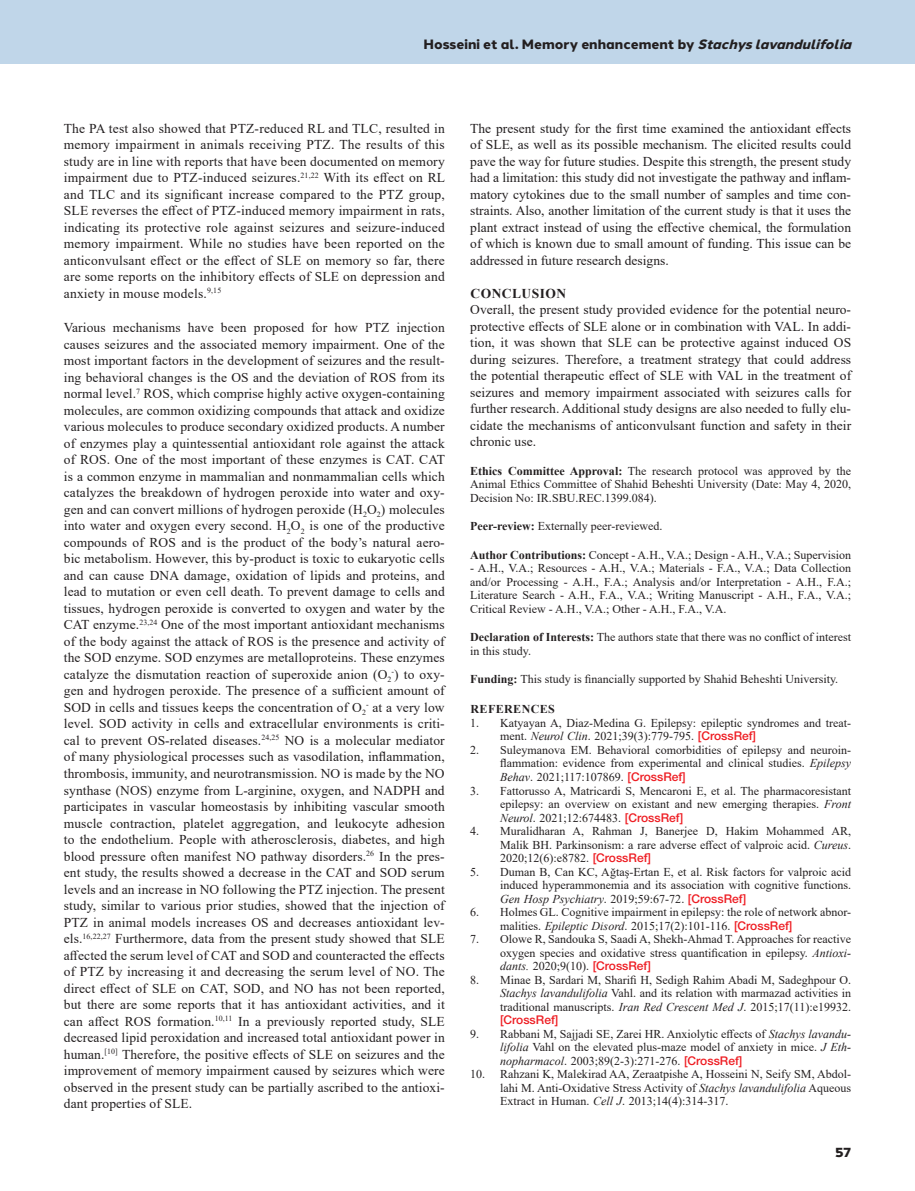
<style>
.page{position:relative;width:915px;height:1191px;background:#fff}
.page>*{position:absolute;margin:0;border:0;box-sizing:border-box;transform-origin:0 0}
.TXI{font:13.5px/16.5px "Times New Roman";letter-spacing:.005em;color:#231f20;text-align:justify}
.TXT{font:13.5px/16.5px "Times New Roman";letter-spacing:.01em;color:#231f20;text-align:justify}
.t1{font:800 13.5px "Halcom";color:#231f20}
.t2{font:700 13.5px "Times New Roman";letter-spacing:.035em;color:#231f20}
.References_TXT{font:12px/13.5px "Times New Roman";color:#231f20;text-align:justify}
.REF-Head{font:700 12px "Times New Roman";letter-spacing:.035em;color:#231f20}
.s1{font-style:italic}
.s2{font-weight:700}
.s3{font-family:"Helvetica Neue LT Std";font-weight:500;color:#ee1d23}
</style>
<div class="page">
<div style="left:0;top:0;width:914px;height:64px;background:#c0d6e9"></div>
<p class="t1" style="left:423px;top:33px;width:434px">Hosseini et al. Memory enhancement by <span class="s1">Stachyslavandulifolia</span></p>
<p class="TXT" style="left:64px;top:120px;width:383px">The PA test also showed that PTZ-reduced RL and TLC, resulted in memory impairment in animals receiving PTZ. The results of this study are in line with reports that have been documented on memory impairment due to PTZ-induced seizures.<sup>21,22</sup> With its effect on RL and TLC and its significant increase compared to the PTZ group, SLE reverses the effect of PTZ-induced memory impairment in rats, indicating its protective role against seizures and seizure-induced memory impairment. While no studies have been reported on the anticonvulsant effect or the effect of SLE on memory so far, there are some reports on the inhibitory effects of SLE on depression and anxiety in mouse models.<sup>9,15</sup></p>
<p class="TXI" style="left:64px;top:319px;width:382px">Various mechanisms have been proposed for how PTZ injection causes seizures and the associated memory impairment. One of the most important factors in the development of seizures and the result&shy;ing behavioral changes is the OS and the deviation of ROS from its normal level.<sup>7</sup> ROS, which comprise highly active oxygen-containing molecules, are common oxidizing compounds that attack and oxidize various molecules to produce secondary oxidized products. A number of enzymes play a quintessential antioxidant role against the attack of ROS. One of the most important of these enzymes is CAT. CAT is a common enzyme in mammalian and nonmammalian cells which catalyzes the breakdown of hydrogen peroxide into water and oxy&shy;gen and can convert millions of hydrogen peroxide (H<sub>2</sub>O<sub>2</sub>) molecules into water and oxygen every second. H<sub>2</sub>O<sub>2</sub> is one of the productive compounds of ROS and is the product of the body’s natural aero&shy;bic metabolism. However, this by-product is toxic to eukaryotic cells and can cause DNA damage, oxidation of lipids and proteins, and lead to mutation or even cell death. To prevent damage to cells and tissues, hydrogen peroxide is converted to oxygen and water by the CAT enzyme.<sup>23,24</sup> One of the most important antioxidant mechanisms of the body against the attack of ROS is the presence and activity of the SOD enzyme. SOD enzymes are metalloproteins. These enzymes catalyze the dismutation reaction of superoxide anion (O<sub>2</sub><sup>-</sup>) to oxy&shy;gen and hydrogen peroxide. The presence of a sufficient amount of SOD in cells and tissues keeps the concentration of O<sub>2</sub><sup>-</sup> at a very low level. SOD activity in cells and extracellular environments is criti&shy;cal to prevent OS-related diseases.<sup>24,25</sup> NO is a molecular mediator of many physiological processes such as vasodilation, inflammation, thrombosis, immunity, and neurotransmission. NO is made by the NO synthase (NOS) enzyme from L-arginine, oxygen, and NADPH and participates in vascular homeostasis by inhibiting vascular smooth muscle contraction, platelet aggregation, and leukocyte adhesion to the endothelium. People with atherosclerosis, diabetes, and high blood pressure often manifest NO pathway disorders.<sup>26</sup> In the pres&shy;ent study, the results showed a decrease in the CAT and SOD serum levels and an increase in NO following the PTZ injection. The present study, similar to various prior studies, showed that the injection of PTZ in animal models increases OS and decreases antioxidant lev&shy;els.<sup>16,22,27</sup> Furthermore, data from the present study showed that SLE affected the serum level of CAT and SOD and counteracted the effects of PTZ by increasing it and decreasing the serum level of NO. The direct effect of SLE on CAT, SOD, and NO has not been reported, but there are some reports that it has antioxidant activities, and it can affect ROS formation.<sup>10,11</sup> In a previously reported study, SLE decreased lipid peroxidation and increased total antioxidant power in human.<sup>[10]</sup> Therefore, the positive effects of SLE on seizures and the improvement of memory impairment caused by seizures which were observed in the present study can be partially ascribed to the antioxi&shy;dant properties of SLE.</p>
<p class="TXI" style="left:470px;top:120px;width:382px">The present study for the first time examined the antioxidant effects of SLE, as well as its possible mechanism. The elicited results could pave the way for future studies. Despite this strength, the present study had a limitation: this study did not investigate the pathway and inflam&shy;matory cytokines due to the small number of samples and time con&shy;straints. Also, another limitation of the current study is that it uses the plant extract instead of using the effective chemical, the formulation of which is known due to small amount of funding. This issue can be addressed in future research designs.</p>
<h1 class="t2" style="left:470px;top:283px;width:97px">CONCLUSION</h1>
<p class="TXT" style="left:470px;top:301px;width:382px">Overall, the present study provided evidence for the potential neuro&shy;protective effects of SLE alone or in combination with VAL. In addi&shy;tion, it was shown that SLE can be protective against induced OS during seizures. Therefore, a treatment strategy that could address the potential therapeutic effect of SLE with VAL in the treatment of seizures and memory impairment associated with seizures calls for further research. Additional study designs are also needed to fully elu&shy;cidate the mechanisms of anticonvulsant function and safety in their chronic use.</p>
<h4 class="References_TXT" style="left:470px;top:464px;width:382px"><span class="s2">Ethics Committee Approval:</span> The research protocol was approved by the Animal Ethics Committee of Shahid Beheshti University (Date: May 4, 2020, Decision No: IR.SBU.REC.1399.084).</h4>
<h4 class="References_TXT" style="left:470px;top:519px;width:193px"><span class="s2">Peer-review:</span> Externally peer-reviewed.</h4>
<h4 class="References_TXT" style="left:470px;top:548px;width:382px"><span class="s2">Author Contributions:</span> Concept - A.H., V.A.; Design - A.H., V.A.; Supervision</h4>
<h4 class="References_TXT" style="left:470px;top:561px;width:382px">- A.H., V.A.; Resources - A.H., V.A.; Materials - F.A., V.A.; Data Collection and/or Processing - A.H., F.A.; Analysis and/or Interpretation - A.H., F.A.; Literature Search - A.H., F.A., V.A.; Writing Manuscript - A.H., F.A., V.A.; Critical Review - A.H., V.A.; Other - A.H., F.A., V.A.</h4>
<h4 class="References_TXT" style="left:470px;top:630px;width:382px"><span class="s2">Declaration of Interests:</span> The authors state that there was no conflict of interest in this study.</h4>
<h4 class="References_TXT" style="left:470px;top:672px;width:369px"><span class="s2">Funding:</span> This study is financially supported by Shahid Beheshti University.</h4>
<p class="REF-Head" style="left:470px;top:701px;width:86px">REFERENCES</p>
<p class="References_TXT" style="left:500px;top:716px;width:352px;text-indent:-30px">1. Katyayan A, Diaz-Medina G. Epilepsy: epileptic syndromes and treat&shy;ment. <span class="s1">Neurol Clin</span>. 2021;39(3):779-795. <span class="s3">[CrossRef]</span></p>
<p class="References_TXT" style="left:500px;top:743px;width:352px;text-indent:-30px">2. Suleymanova EM. Behavioral comorbidities of epilepsy and neuroin&shy;flammation: evidence from experimental and clinical studies. <span class="s1">Epilepsy Behav</span>. 2021;117:107869. <span class="s3">[CrossRef]</span></p>
<p class="References_TXT" style="left:500px;top:783px;width:352px;text-indent:-30px">3. Fattorusso A, Matricardi S, Mencaroni E, et al. The pharmacoresistant epilepsy: an overview on existant and new emerging therapies. <span class="s1">Front Neurol</span>. 2021;12:674483. <span class="s3">[CrossRef]</span></p>
<p class="References_TXT" style="left:500px;top:824px;width:352px;text-indent:-30px">4. Muralidharan A, Rahman J, Banerjee D, Hakim Mohammed AR, Malik BH. Parkinsonism: a rare adverse effect of valproic acid. <span class="s1">Cureus</span>.<br>2020;12(6):e8782. <span class="s3">[CrossRef]</span></p>
<p class="References_TXT" style="left:500px;top:864px;width:352px;text-indent:-30px">5. Duman B, Can KC, Ağtaş-Ertan E, et al. Risk factors for valproic acid induced hyperammonemia and its association with cognitive functions.<br><span class="s1">Gen Hosp Psychiatry</span>. 2019;59:67-72. <span class="s3">[CrossRef]</span></p>
<p class="References_TXT" style="left:500px;top:905px;width:352px;text-indent:-30px">6. Holmes GL. Cognitive impairment in epilepsy: the role of network abnor&shy;malities. <span class="s1">Epileptic Disord</span>. 2015;17(2):101-116. <span class="s3">[CrossRef]</span></p>
<p class="References_TXT" style="left:500px;top:932px;width:352px;text-indent:-30px">7. Olowe R, Sandouka S, Saadi A, Shekh-Ahmad T. Approaches for reactive oxygen species and oxidative stress quantification in epilepsy. <span class="s1">Antioxi&shy;dants.</span> 2020;9(10). <span class="s3">[CrossRef]</span></p>
<p class="References_TXT" style="left:500px;top:972px;width:352px;text-indent:-30px">8. Minae B, Sardari M, Sharifi H, Sedigh Rahim Abadi M, Sadeghpour O.<br><span class="s1">Stachys lavandulifolia</span> Vahl. and its relation with marmazad activities in traditional manuscripts. <span class="s1">Iran Red Crescent Med J</span>. 2015;17(11):e19932. <span class="s3">[CrossRef]</span></p>
<p class="References_TXT" style="left:500px;top:1026px;width:352px;text-indent:-30px">9. Rabbani M, Sajjadi SE, Zarei HR. Anxiolytic effects of <span class="s1">Stachys lavandu&shy;lifolia</span> Vahl on the elevated plus-maze model of anxiety in mice. <span class="s1">J Eth&shy;nopharmacol</span>. 2003;89(2-3):271-276. <span class="s3">[CrossRef]</span></p>
<p class="References_TXT" style="left:500px;top:1067px;width:352px;text-indent:-30px">10. Rahzani K, Malekirad AA, Zeraatpishe A, Hosseini N, Seify SM, Abdol&shy;lahi M. Anti-Oxidative Stress Activity of <span class="s1">Stachys lavandulifolia</span> Aqueous Extract in Human. <span class="s1">Cell J</span>. 2013;14(4):314-317.</p>
<p class="t1" style="left:834px;top:1141px;width:18px">57</p>
</div>
